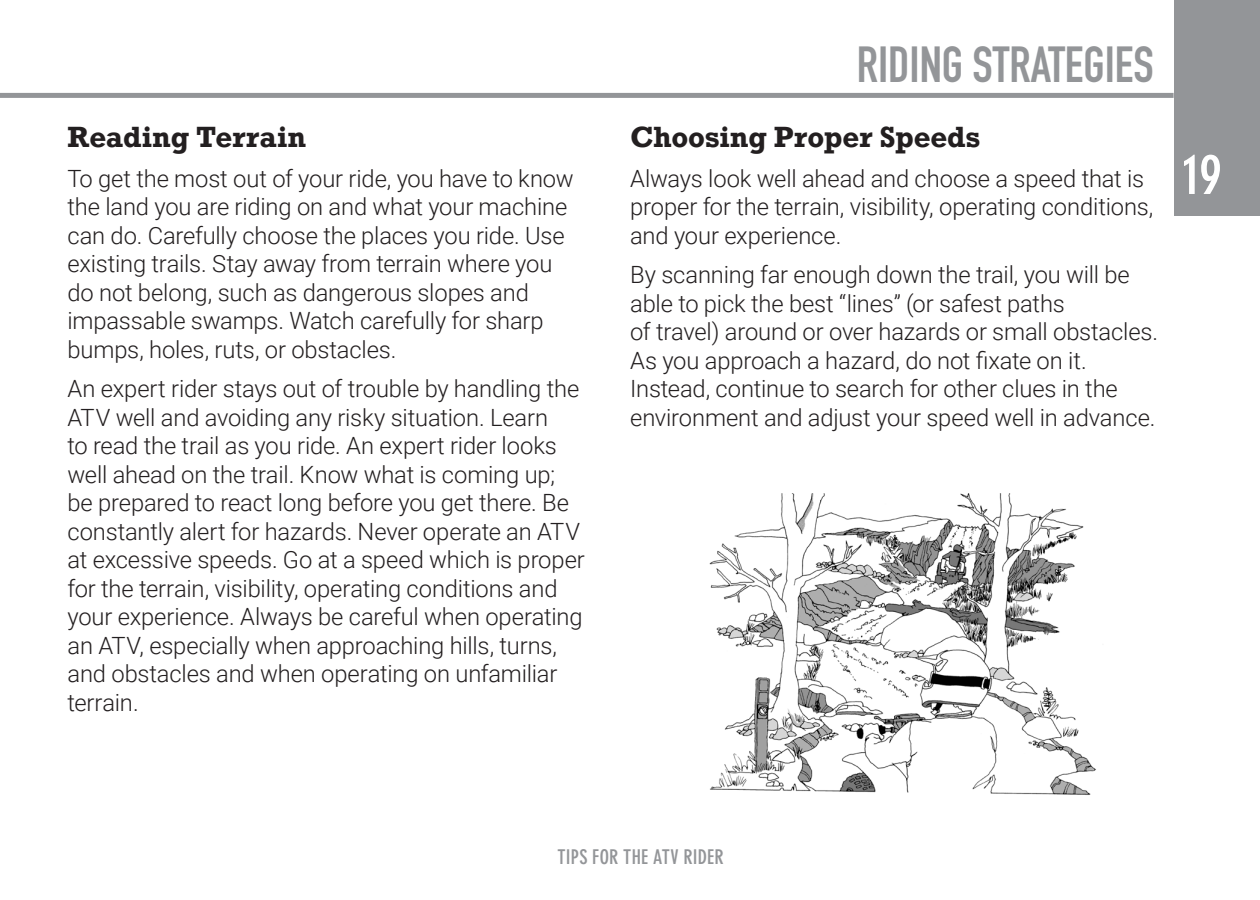
<style>
.page{position:relative;width:1260px;height:900px;background:#fff}
.page>*{position:absolute;margin:0;border:0;box-sizing:border-box;transform-origin:0 0}
.t1{font:60px "Roboto";color:#fff}
.Headers_Right{font:50px "DIN Engschrift Std";color:#939598}
.Subhead{font:700 27.5px "Rockwell";color:#231f20}
.Body_Copy{font:300 23.75px/28.5px "Roboto";letter-spacing:-.005em;color:#231f20}
.t2{font:700 condensed 20px "DIN Neuzeit Grotesk Std";letter-spacing:.01em;color:#939598}
</style>
<div class="page">
<div style="left:0;top:93px;width:1174px;height:5px;background:#939598"></div>
<div style="left:1174px;top:0;width:86px;height:216px;background:#939598"></div>
<img style="left:709px;top:493px;width:387px;height:302px">
<p class="Subhead" style="left:68px;top:119px;width:240px">Reading Terrain</p>
<p class="Body_Copy" style="left:68px;top:163px;width:508px">To get the most out of your ride, you have to know the land you are riding on and what your machine can do. Carefully choose the places you ride. Use existing trails. Stay away from terrain where you do not belong, such as dangerous slopes and impassable swamps. Watch carefully for sharp bumps, holes, ruts, or obstacles.</p>
<p class="Body_Copy" style="left:68px;top:374px;width:519px">An expert rider stays out of trouble by handling the ATV well and avoiding any risky situation. Learn<br>to read the trail as you ride. An expert rider looks well ahead on the trail. Know what is coming up; be prepared to react long before you get there. Be constantly alert for hazards. Never operate an ATV at excessive speeds. Go at a speed which is proper for the terrain, visibility, operating conditions and your experience. Always be careful when operating an ATV, especially when approaching hills, turns, and obstacles and when operating on unfamiliar terrain.</p>
<p class="Headers_Right" style="left:857px;top:35px;width:298px">RIDING STRATEGIES</p>
<p class="Subhead" style="left:630px;top:119px;width:351px">Choosing Proper Speeds</p>
<p class="Body_Copy" style="left:630px;top:163px;width:525px">Always look well ahead and choose a speed that is proper for the terrain, visibility, operating conditions, and your experience.</p>
<p class="Body_Copy" style="left:630px;top:260px;width:530px">By scanning far enough down the trail, you will be able to pick the best “lines” (or safest paths<br>of travel) around or over hazards or small obstacles.<br>As you approach a hazard, do not fixate on it.<br>Instead, continue to search for other clues in the environment and adjust your speed well in advance.</p>
<h1 class="t1" style="left:1183px;top:134px;width:69px">19</h1>
<p class="t2" style="left:558px;top:845px;width:168px">TIPS FOR THE ATV RIDER</p>
</div>
